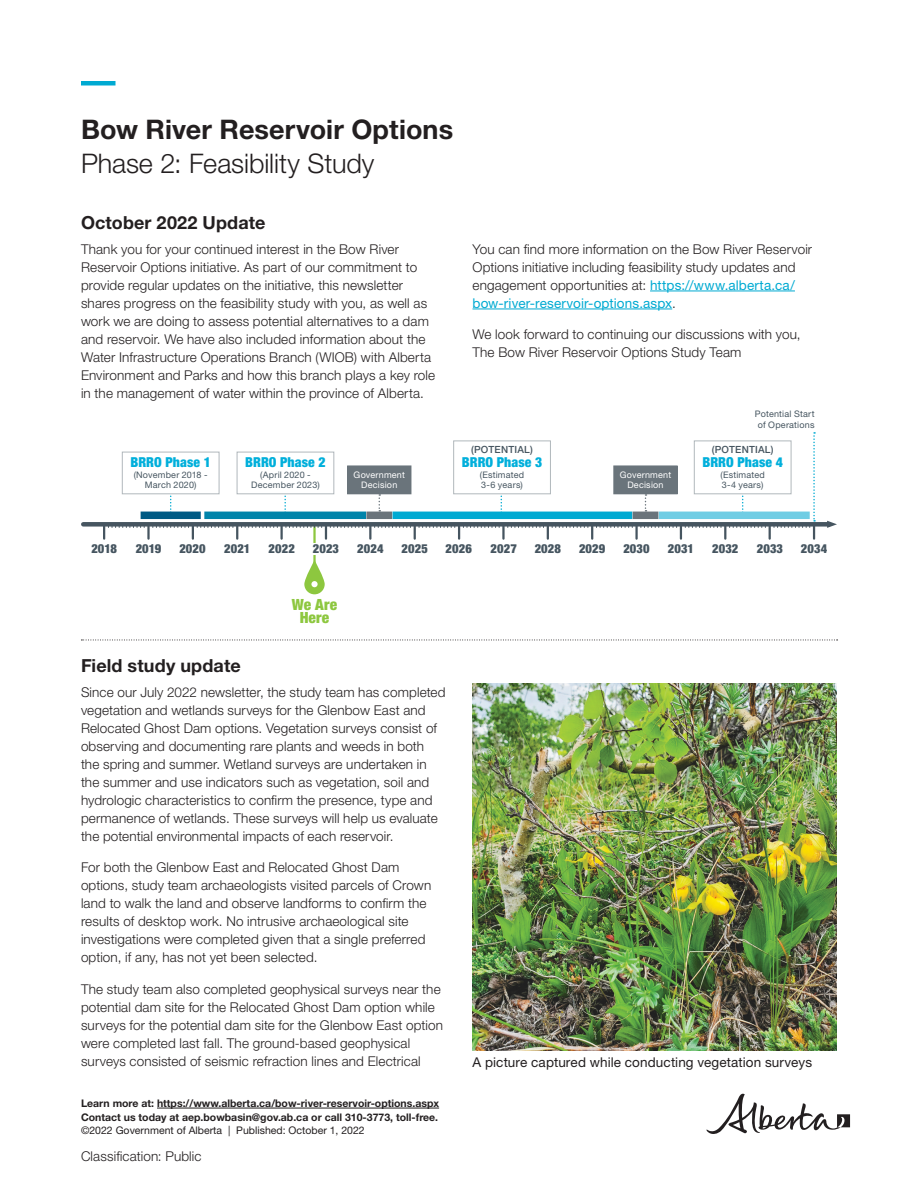
<style>
.page{position:relative;width:918px;height:1188px;background:#fff}
.page>*{position:absolute;margin:0;border:0;box-sizing:border-box;transform-origin:0 0}
.Header_1{font:700 27px "Helvetica Neue LT Std";letter-spacing:.005em;color:#231f20}
.Header_2{font:300 27px "Helvetica Neue LT Std";letter-spacing:-.005em;color:#231f20}
.Subheading_1{font:700 18px "Helvetica Neue LT Std";letter-spacing:.01em;color:#231f20}
.t1{font:900 condensed 15.45px/13px "Helvetica Neue LT Std";letter-spacing:.01em;color:#8dc73f;text-align:center}
.t2{font:900 condensed 13.8px "Helvetica Neue LT Std";letter-spacing:.005em;color:#00afdb}
.Body_Copy{font:300 13.5px/18px "Helvetica Neue LT Std";letter-spacing:.01em;color:#231f20}
.Photo_Caption{font:13.5px "Helvetica Neue LT Std";letter-spacing:.01em;color:#231f20}
.t3{font:900 condensed 12.45px "Helvetica Neue LT Std";letter-spacing:.005em;color:#465560}
.t4{font:700 10.5px/13.5px "Helvetica Neue LT Std";color:#231f20}
.t5{font:10.5px "Helvetica Neue LT Std";color:#231f20}
.t6{font:500 9.9px "Helvetica Neue LT Std";letter-spacing:.02em;color:#465560}
.t7{font:9px/10.5px "Helvetica Neue LT Std";letter-spacing:.025em;color:#465560;text-align:center}
.t8{font:9px/10.5px "Helvetica Neue LT Std";letter-spacing:.02em;color:#fff;text-align:center}
.s1{font-weight:400;color:#00aad2}
</style>
<div class="page">
<hr style="left:157px;top:1108px;width:282px;height:1px;background:#231f20">
<div style="left:81px;top:81px;width:35px;height:5px;background:#00aad2"></div>
<hr style="left:650px;top:291px;width:145px;height:1px;background:#00aad2">
<hr style="left:472px;top:309px;width:200px;height:1px;background:#00aad2">
<svg style="left:81px;top:640px;width:757px;height:1px"></svg>
<hr style="left:313px;top:527px;width:3px;height:39px;background:#8dc73f">
<svg style="left:304px;top:560px;width:21px;height:34px"></svg>
<hr style="left:280px;top:525px;width:3px;height:14px;background:#465560">
<svg style="left:103px;top:527px;width:42px;height:12px"></svg>
<hr style="left:635px;top:525px;width:3px;height:14px;background:#465560">
<svg style="left:286px;top:527px;width:214px;height:12px"></svg>
<svg style="left:507px;top:527px;width:126px;height:12px"></svg>
<hr style="left:502px;top:525px;width:3px;height:14px;background:#465560">
<hr style="left:147px;top:525px;width:3px;height:14px;background:#465560">
<svg style="left:152px;top:527px;width:126px;height:12px"></svg>
<div style="left:313px;top:543px;width:26px;height:12px;background:#fff"></div>
<div style="left:83px;top:522px;width:746px;height:5px;background:#465560"></div>
<svg style="left:827px;top:521px;width:10px;height:7px"></svg>
<svg style="left:170px;top:494px;width:2px;height:18px"></svg>
<svg style="left:284px;top:494px;width:2px;height:18px"></svg>
<svg style="left:379px;top:494px;width:1px;height:18px"></svg>
<svg style="left:501px;top:494px;width:1px;height:18px"></svg>
<svg style="left:641px;top:432px;width:174px;height:107px"></svg>
<div style="left:122px;top:452px;width:97px;height:42px;border:1px solid #b1b8bc"></div>
<div style="left:237px;top:452px;width:97px;height:42px;border:1px solid #b1b8bc"></div>
<div style="left:348px;top:466px;width:63px;height:28px;background:#6a747b"></div>
<div style="left:453px;top:440px;width:98px;height:54px;border:1px solid #b1b8bc"></div>
<div style="left:694px;top:441px;width:97px;height:53px;background:#fff"></div>
<div style="left:694px;top:440px;width:97px;height:54px;border:1px solid #b1b8bc"></div>
<div style="left:614px;top:466px;width:63px;height:28px;background:#6a747b"></div>
<div style="left:613px;top:466px;width:65px;height:28px;border:1px solid #6a747b"></div>
<div style="left:141px;top:512px;width:60px;height:7px;background:#005a84"></div>
<div style="left:204px;top:512px;width:162px;height:7px;background:#0084aa"></div>
<div style="left:366px;top:512px;width:26px;height:7px;background:#6a747b"></div>
<div style="left:393px;top:512px;width:239px;height:7px;background:#00aad2"></div>
<div style="left:659px;top:512px;width:151px;height:7px;background:#70cde4"></div>
<div style="left:633px;top:512px;width:25px;height:7px;background:#6a747b"></div>
<img style="left:472px;top:684px;width:365px;height:366px">
<svg style="left:706px;top:1093px;width:144px;height:41px"></svg>
<p class="Header_1" style="left:81px;top:112px;width:374px">Bow River Reservoir Options</p>
<p class="Header_2" style="left:81px;top:147px;width:295px">Phase 2: Feasibility Study</p>
<p class="Subheading_1" style="left:81px;top:211px;width:186px">October 2022 Update</p>
<p class="Body_Copy" style="left:81px;top:240px;width:356px">Thank you for your continued interest in the Bow River Reservoir Options initiative. As part of our commitment to provide regular updates on the initiative, this newsletter shares progress on the feasibility study with you, as well as work we are doing to assess potential alternatives to a dam and reservoir. We have also included information about the Water Infrastructure Operations Branch (WIOB) with Alberta Environment and Parks and how this branch plays a key role in the management of water within the province of Alberta.</p>
<p class="Body_Copy" style="left:472px;top:240px;width:341px">You can find more information on the Bow River Reservoir Options initiative including feasibility study updates and engagement opportunities at: <span class="s1">https://www.alberta.ca/ bow-river-reservoir-options.aspx</span>.</p>
<p class="Body_Copy" style="left:472px;top:325px;width:330px">We look forward to continuing our discussions with you,<br>The Bow River Reservoir Options Study Team</p>
<p class="t2" style="left:130px;top:454px;width:82px">BRRO Phase 1</p>
<p class="t7" style="left:134px;top:469px;width:75px">(November 2018 -<br>March 2020)</p>
<p class="t2" style="left:245px;top:454px;width:82px">BRRO Phase 2</p>
<p class="t7" style="left:251px;top:469px;width:70px">(April 2020 -<br>December 2023)</p>
<p class="t8" style="left:354px;top:469px;width:53px">Government<br>Decision</p>
<p class="t6" style="left:471px;top:444px;width:63px">(POTENTIAL)</p>
<p class="t2" style="left:462px;top:454px;width:82px">BRRO Phase 3</p>
<p class="t7" style="left:480px;top:469px;width:46px;text-align:left">(Estimated<br>3-6 years)</p>
<p class="t8" style="left:620px;top:469px;width:53px">Government<br>Decision</p>
<p class="t7" style="left:755px;top:409px;width:61px">Potential Start of Operations</p>
<p class="t6" style="left:712px;top:444px;width:63px">(POTENTIAL)</p>
<p class="t2" style="left:702px;top:454px;width:82px">BRRO Phase 4</p>
<p class="t7" style="left:721px;top:469px;width:46px;text-align:left">(Estimated<br>3-4 years)</p>
<p class="t3" style="left:91px;top:541px;width:27px">2018</p>
<p class="t3" style="left:136px;top:541px;width:27px">2019</p>
<p class="t3" style="left:179px;top:541px;width:28px">2020</p>
<p class="t3" style="left:224px;top:541px;width:28px">2021</p>
<p class="t3" style="left:269px;top:541px;width:28px">2022</p>
<p class="t3" style="left:313px;top:541px;width:28px">2023</p>
<p class="t3" style="left:357px;top:541px;width:28px">2024</p>
<p class="t3" style="left:402px;top:541px;width:28px">2025</p>
<p class="t3" style="left:446px;top:541px;width:28px">2026</p>
<p class="t3" style="left:491px;top:541px;width:28px">2027</p>
<p class="t3" style="left:535px;top:541px;width:28px">2028</p>
<p class="t3" style="left:579px;top:541px;width:28px">2029</p>
<p class="t3" style="left:623px;top:541px;width:28px">2030</p>
<p class="t3" style="left:668px;top:541px;width:28px">2031</p>
<p class="t3" style="left:712px;top:541px;width:28px">2032</p>
<p class="t3" style="left:757px;top:541px;width:28px">2033</p>
<p class="t3" style="left:801px;top:541px;width:28px">2034</p>
<p class="t1" style="left:292px;top:598px;width:47px">We Are<br>Here</p>
<p class="Subheading_1" style="left:81px;top:655px;width:161px">Field study update</p>
<p class="Body_Copy" style="left:81px;top:683px;width:366px">Since our July 2022 newsletter, the study team has completed vegetation and wetlands surveys for the Glenbow East and Relocated Ghost Dam options. Vegetation surveys consist of observing and documenting rare plants and weeds in both the spring and summer. Wetland surveys are undertaken in the summer and use indicators such as vegetation, soil and hydrologic characteristics to confirm the presence, type and permanence of wetlands. These surveys will help us evaluate the potential environmental impacts of each reservoir.</p>
<p class="Body_Copy" style="left:81px;top:858px;width:352px">For both the Glenbow East and Relocated Ghost Dam options, study team archaeologists visited parcels of Crown land to walk the land and observe landforms to confirm the results of desktop work. No intrusive archaeological site investigations were completed given that a single preferred option, if any, has not yet been selected.</p>
<p class="Body_Copy" style="left:81px;top:980px;width:363px">The study team also completed geophysical surveys near the potential dam site for the Relocated Ghost Dam option while surveys for the potential dam site for the Glenbow East option were completed last fall. The ground-based geophysical surveys consisted of seismic refraction lines and Electrical</p>
<p class="t4" style="left:81px;top:1096px;width:360px">Learn more at: https://www.alberta.ca/bow-river-reservoir-options.aspx<br>Contact us today at aep.bowbasin@gov.ab.ca or call 310-3773, toll-free.</p>
<p class="t5" style="left:81px;top:1124px;width:285px">©2022 Government of Alberta | Published: October 1, 2022</p>
<p class="Body_Copy" style="left:81px;top:1147px;width:122px">Classification: Public</p>
<p class="Photo_Caption" style="left:472px;top:1054px;width:341px">A picture captured while conducting vegetation surveys</p>
</div>
